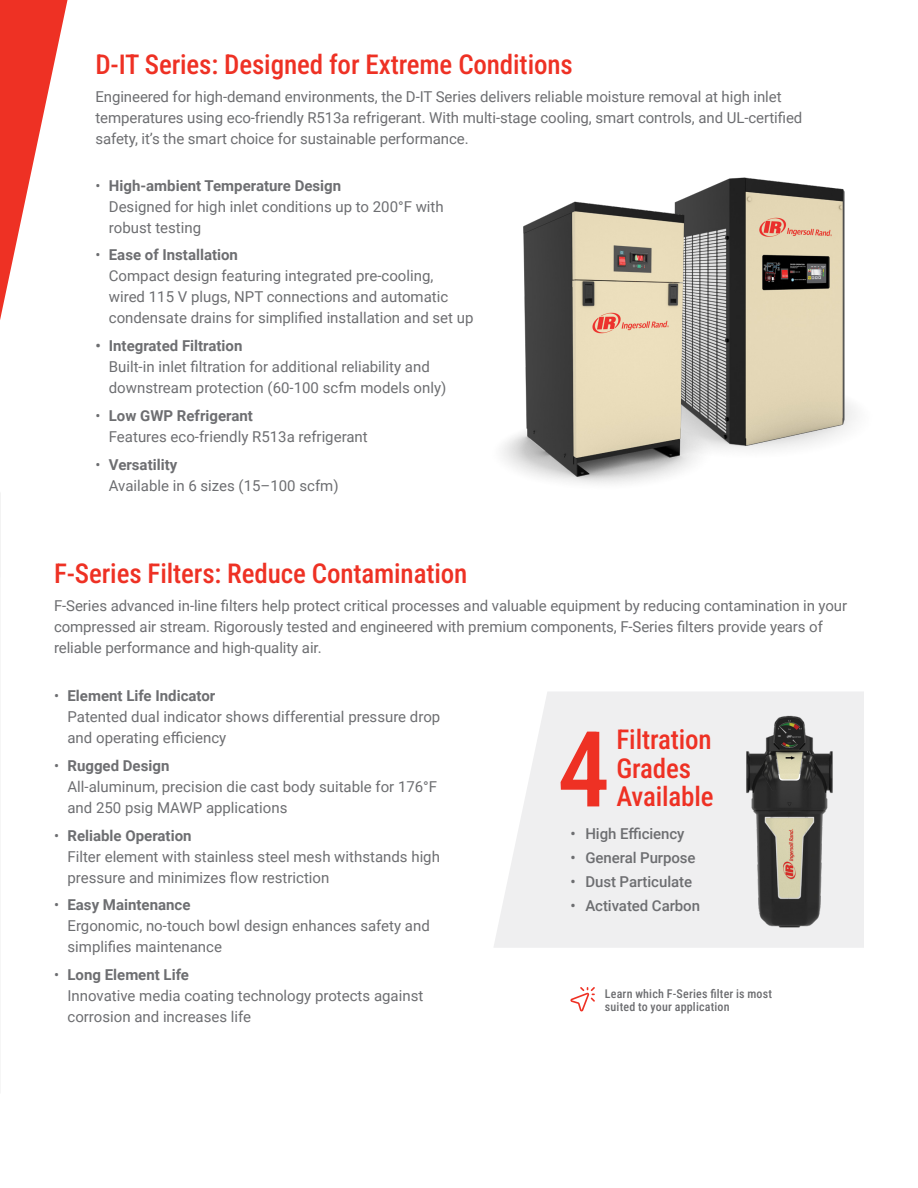
<style>
.page{position:relative;width:918px;height:1188px;background:#fff}
.page>*{position:absolute;margin:0;border:0;box-sizing:border-box;transform-origin:0 0}
.t1{font:500 105px "Roboto Condensed";color:#ee3124}
.t2{font:500 27px/28.5px "Roboto Condensed";letter-spacing:-.005em;color:#ee3124}
.t3{font:15px/21px "Roboto";color:#6d6e71}
.t4{font:500 15px "Roboto";letter-spacing:-.005em;color:#6d6e71}
.t5{font:700 15px "Roboto";color:#6d6e71}
.t6{font:500 12px/13.5px "Roboto Condensed";letter-spacing:.015em;color:#6d6e71}
.s1{font-weight:700}
</style>
<div class="page">
<svg style="left:494px;top:692px;width:370px;height:256px;fill:#efeff0"></svg>
<img style="left:689px;top:177px;width:167px;height:273px">
<img style="left:502px;top:196px;width:245px;height:288px">
<img style="left:723px;top:705px;width:137px;height:239px">
<svg style="left:0;top:0;width:67px;height:320px"></svg>
<svg style="left:570px;top:987px;width:25px;height:24px"></svg>
<h2 class="t2" style="left:95px;top:49px;width:479px">D-IT Series: Designed for Extreme Conditions</h2>
<p class="t3" style="left:95px;top:86px;width:709px">Engineered for high-demand environments, the D-IT Series delivers reliable moisture removal at high inlet temperatures using eco-friendly R513a refrigerant. With multi-stage cooling, smart controls, and UL-certified safety, it’s the smart choice for sustainable performance.</p>
<p class="t3" style="left:109px;top:174px;width:336px;text-indent:-14px">• <span class="s1">High-ambient Temperature Design<br></span>Designed for high inlet conditions up to 200°F with robust testing</p>
<p class="t3" style="left:109px;top:244px;width:366px;text-indent:-14px">• <span class="s1">Ease of Installation<br></span>Compact design featuring integrated pre-cooling,<br>wired 115 V plugs, NPT connections and automatic condensate drains for simplified installation and set up</p>
<p class="t5" style="left:95px;top:335px;width:149px">• Integrated Filtration</p>
<p class="t3" style="left:109px;top:356px;width:339px">Built-in inlet filtration for additional reliability and downstream protection (60-100 scfm models only)</p>
<p class="t3" style="left:109px;top:404px;width:260px;text-indent:-14px">• <span class="s1">Low GWP Refrigerant<br></span>Features eco-friendly R513a refrigerant</p>
<p class="t3" style="left:109px;top:453px;width:231px;text-indent:-14px">• <span class="s1">Versatility<br></span>Available in 6 sizes (15–100 scfm)</p>
<h2 class="t2" style="left:54px;top:559px;width:415px">F-Series Filters: Reduce Contamination</h2>
<p class="t3" style="left:54px;top:595px;width:795px">F-Series advanced in-line filters help protect critical processes and valuable equipment by reducing contamination in your compressed air stream. Rigorously tested and engineered with premium components, F-Series filters provide years of reliable performance and high-quality air.</p>
<p class="t3" style="left:68px;top:685px;width:374px;text-indent:-14px">• <span class="s1">Element Life Indicator<br></span>Patented dual indicator shows differential pressure drop and operating efficiency</p>
<p class="t3" style="left:68px;top:755px;width:371px;text-indent:-14px">• <span class="s1">Rugged Design<br></span>All-aluminum, precision die cast body suitable for 176°F and 250 psig MAWP applications</p>
<p class="t3" style="left:68px;top:824px;width:374px;text-indent:-14px">• <span class="s1">Reliable Operation<br></span>Filter element with stainless steel mesh withstands high pressure and minimizes flow restriction</p>
<p class="t3" style="left:68px;top:894px;width:364px;text-indent:-14px">• <span class="s1">Easy Maintenance<br></span>Ergonomic, no-touch bowl design enhances safety and simplifies maintenance</p>
<p class="t3" style="left:68px;top:964px;width:357px;text-indent:-14px">• <span class="s1">Long Element Life<br></span>Innovative media coating technology protects against corrosion and increases life</p>
<h2 class="t2" style="left:616px;top:724px;width:97px">Filtration<br>Grades</h2>
<h1 class="t1" style="left:557px;top:696px;width:54px">4</h1>
<h2 class="t2" style="left:616px;top:781px;width:99px">Available</h2>
<p class="t4" style="left:570px;top:823px;width:116px">• High Efficiency</p>
<p class="t4" style="left:570px;top:847px;width:127px">• General Purpose</p>
<p class="t4" style="left:570px;top:871px;width:123px">• Dust Particulate</p>
<p class="t4" style="left:570px;top:895px;width:131px">• Activated Carbon</p>
<p class="t6" style="left:605px;top:986px;width:169px">Learn which F-Series filter is most suited to your application</p>
</div>
